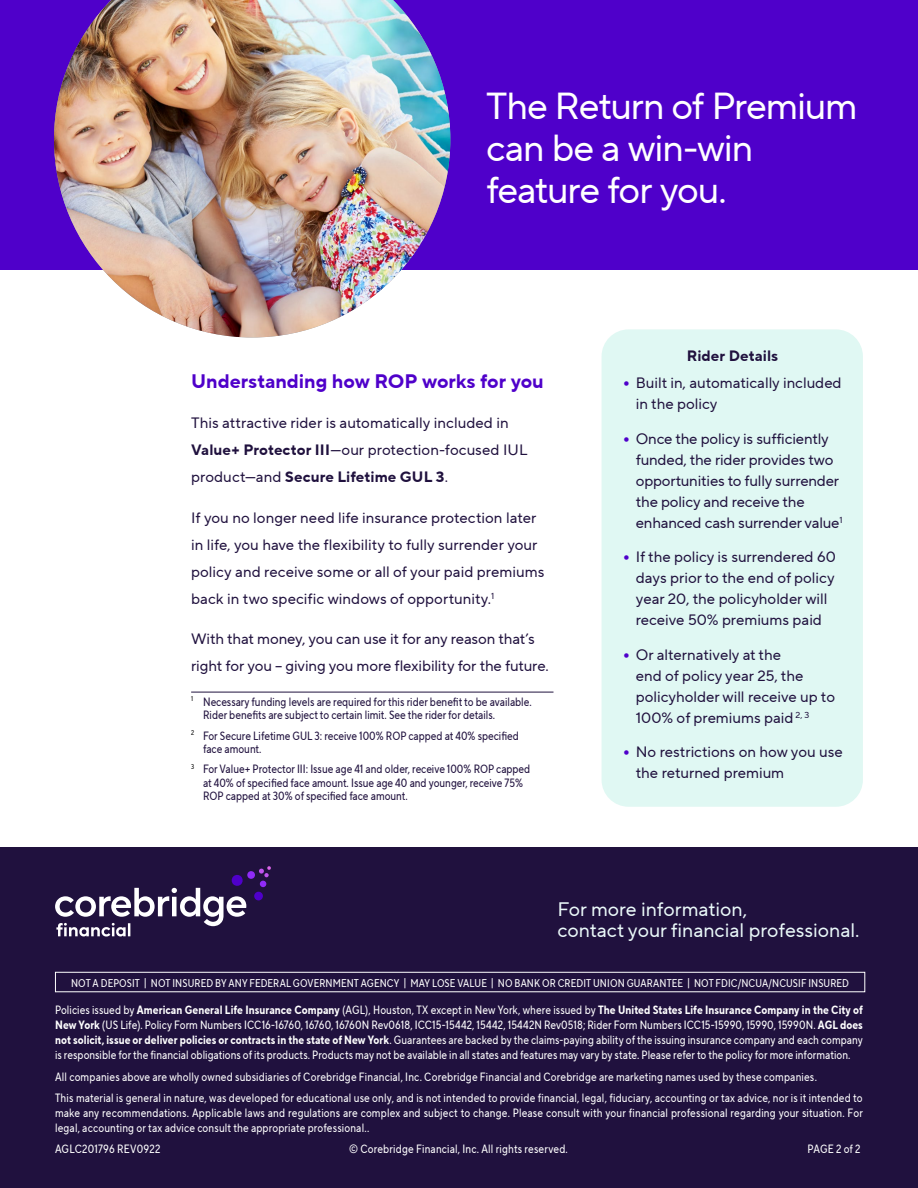
<style>
.page{position:relative;width:918px;height:1188px;background:#fff}
.page>*{position:absolute;margin:0;border:0;box-sizing:border-box;transform-origin:0 0}
.t1{font:37.5px/42px "TT Norms Pro";letter-spacing:-.03em;color:#fff}
.t2{font:19.5px/21px "TT Norms Pro";color:#eaf9f9}
.t3{font:700 19.5px "TT Norms Pro";color:#4f00ca}
.t4{font:15px/21px "TT Norms Pro";color:#20113e}
.t5{font:700 15px "TT Norms Pro";letter-spacing:.005em;color:#20113e}
.t6{font:12px/15px "TT Norms Pro Cond";letter-spacing:.015em;color:#fff;text-align:justify}
.t7{font:12px/13.5px "TT Norms Pro Cond";color:#20113e}
.t8{font:11.25px "TT Norms Pro Cond";letter-spacing:.01em;color:#fff}
.t9{font:8.7px "TT Norms Pro";color:#20113e}
.s1{font-weight:700}
.s2{font-weight:700;font-size:18px;color:#4f00ca}
</style>
<div class="page">
<div style="left:0;top:0;width:918px;height:270px;background:#4f00ca"></div>
<div style="left:602px;top:329px;width:261px;height:478px;background:#e0f8f3;border-radius:27px"></div>
<img style="left:54px;top:0;width:396px;height:338px">
<hr style="left:191px;top:692px;width:363px;height:1px;background:#20113e">
<div style="left:0;top:848px;width:918px;height:340px;background:#20113e"></div>
<svg style="left:55px;top:866px;width:216px;height:71px"></svg>
<div style="left:254px;top:892px;width:9px;height:9px;background:#4f00ca;border-radius:50%"></div>
<div style="left:55px;top:972px;width:810px;height:20px;border:1px solid #fff"></div>
<h2 class="t1" style="left:486px;top:84px;width:373px">The Return of Premium can be a win-win feature for you.</h2>
<h3 class="t3" style="left:191px;top:366px;width:354px">Understanding how ROP works for you</h3>
<p class="t4" style="left:191px;top:409px;width:338px;line-height:27px">This attractive rider is automatically included in<br><span class="s1">Value+ Protector III</span>—our protection-focused IUL product—and <span class="s1">Secure Lifetime GUL 3</span>.</p>
<p class="t4" style="left:191px;top:504px;width:355px;line-height:27px">If you no longer need life insurance protection later in life, you have the flexibility to fully surrender your policy and receive some or all of your paid premiums back in two specific windows of opportunity.<sup>1</sup></p>
<p class="t4" style="left:191px;top:625px;width:359px;line-height:27px">With that money, you can use it for any reason that’s right for you – giving you more flexibility for the future.</p>
<p class="t7" style="left:203px;top:695px;width:330px;text-indent:-12px"><sup>1</sup> Necessary funding levels are required for this rider benefit to be available.<br>Rider benefits are subject to certain limit. See the rider for details.</p>
<p class="t7" style="left:203px;top:729px;width:317px;text-indent:-12px"><sup>2</sup> For Secure Lifetime GUL 3: receive 100% ROP capped at 40% specified face amount.</p>
<p class="t7" style="left:203px;top:762px;width:329px;text-indent:-12px"><sup>3</sup> For Value+ Protector III: Issue age 41 and older, receive 100% ROP capped at 40% of specified face amount. Issue age 40 and younger, receive 75%<br>ROP capped at 30% of specified face amount.</p>
<h4 class="t5" style="left:687px;top:344px;width:93px">Rider Details</h4>
<p class="t4" style="left:636px;top:373px;width:207px;text-indent:-14px"><span class="s2">•</span> Built in, automatically included in the policy</p>
<p class="t4" style="left:636px;top:428px;width:208px;text-indent:-14px"><span class="s2">•</span> Once the policy is sufficiently funded, the rider provides two opportunities to fully surrender the policy and receive the enhanced cash surrender value<sup>1</sup></p>
<p class="t4" style="left:636px;top:547px;width:202px;text-indent:-14px"><span class="s2">•</span> If the policy is surrendered 60 days prior to the end of policy year 20, the policyholder will receive 50% premiums paid</p>
<p class="t4" style="left:636px;top:644px;width:201px;text-indent:-14px"><span class="s2">•</span> Or alternatively at the<br>end of policy year 25, the policyholder will receive up to<br>100% of premiums paid <sup>2</sup></p>
<p class="t9" style="left:800px;top:709px;width:10px">, 3</p>
<p class="t4" style="left:636px;top:742px;width:208px;text-indent:-14px"><span class="s2">•</span> No restrictions on how you use the returned premium</p>
<p class="t2" style="left:558px;top:899px;width:303px">For more information,<br>contact your financial professional.</p>
<p class="t8" style="left:71px;top:976px;width:70px">NOT A DEPOSIT</p>
<p class="t8" style="left:144px;top:974px;width:5px">|</p>
<p class="t8" style="left:151px;top:976px;width:250px">NOT INSURED BY ANY FEDERAL GOVERNMENT AGENCY</p>
<p class="t8" style="left:403px;top:974px;width:5px">|</p>
<p class="t8" style="left:410px;top:976px;width:78px">MAY LOSE VALUE</p>
<p class="t8" style="left:491px;top:974px;width:5px">|</p>
<p class="t8" style="left:498px;top:976px;width:187px">NO BANK OR CREDIT UNION GUARANTEE</p>
<p class="t8" style="left:687px;top:974px;width:5px">|</p>
<p class="t8" style="left:694px;top:976px;width:157px">NOT FDIC/NCUA/NCUSIF INSURED</p>
<p class="t6" style="left:55px;top:1002px;width:809px">Policies issued by <span class="s1">American General Life Insurance Company</span> (AGL), Houston, TX except in New York, where issued by <span class="s1">The United States Life Insurance Company in the City of New York</span> (US Life). Policy Form Numbers ICC16-16760, 16760, 16760N Rev0618, ICC15-15442, 15442, 15442N Rev0518; Rider Form Numbers ICC15-15990, 15990, 15990N. <span class="s1">AGL does not solicit, issue or deliver policies or contracts in the state of New York</span>. Guarantees are backed by the claims-paying ability of the issuing insurance company and each company is responsible for the financial obligations of its products. Products may not be available in all states and features may vary by state. Please refer to the policy for more information.</p>
<p class="t6" style="left:55px;top:1069px;width:763px">All companies above are wholly owned subsidiaries of Corebridge Financial, Inc. Corebridge Financial and Corebridge are marketing names used by these companies.</p>
<p class="t6" style="left:55px;top:1091px;width:809px">This material is general in nature, was developed for educational use only, and is not intended to provide financial, legal, fiduciary, accounting or tax advice, nor is it intended to make any recommendations. Applicable laws and regulations are complex and subject to change. Please consult with your financial professional regarding your situation. For legal, accounting or tax advice consult the appropriate professional..</p>
<p class="t6" style="left:55px;top:1141px;width:107px">AGLC201796 REV0922</p>
<p class="t6" style="left:349px;top:1141px;width:220px">© Corebridge Financial, Inc. All rights reserved.</p>
<p class="t6" style="left:808px;top:1141px;width:54px">PAGE 2 of 2</p>
</div>
